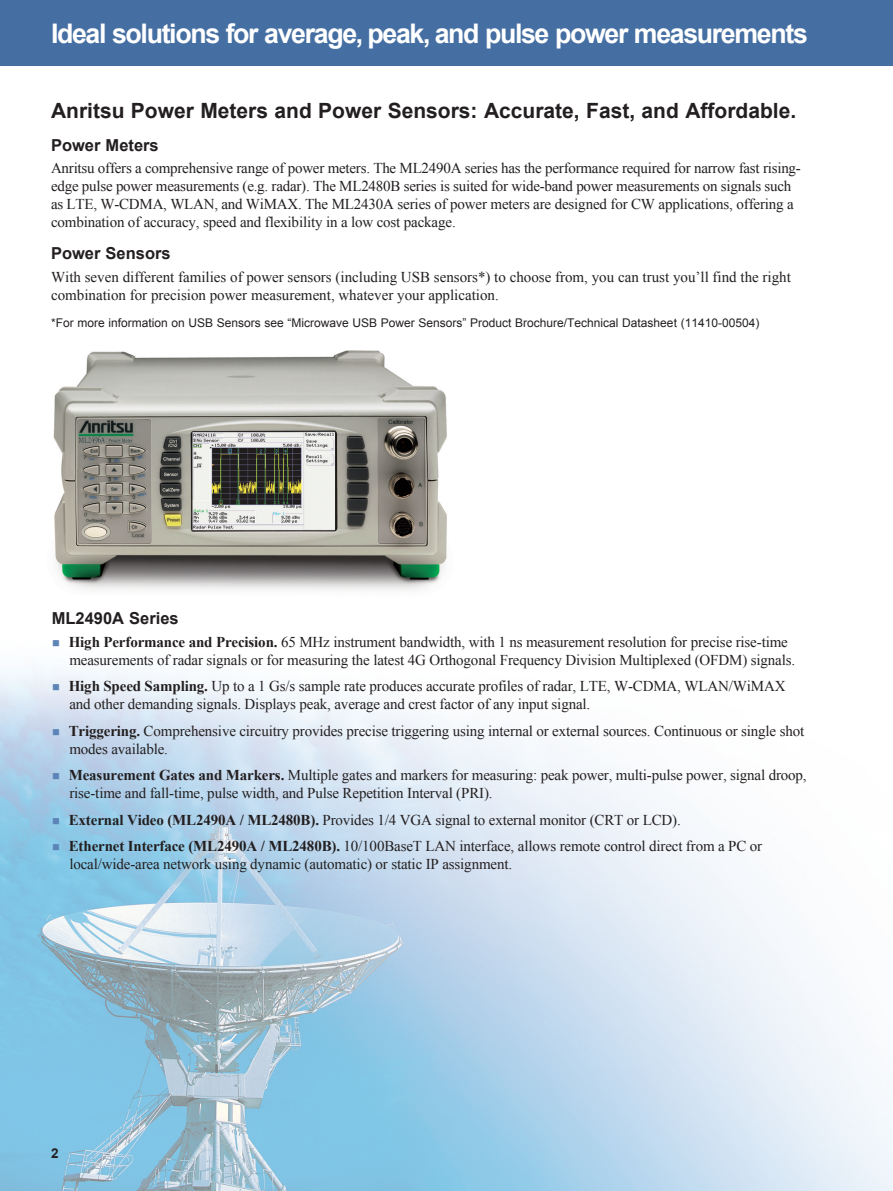
<style>
.page{position:relative;width:893px;height:1191px;background:#fff}
.page>*{position:absolute;margin:0;border:0;box-sizing:border-box;transform-origin:0 0}
.Page_Header{font:700 27px "Arial";letter-spacing:-.05em;color:#fff}
._14_pt_Arial_Bold_He{font:700 21px "Arial";color:#231f20}
.subhead{font:700 16.5px "Arial";color:#231f20}
.Bulleted_Text{font:15px/18px "Times New Roman";letter-spacing:-.01em;color:#231f20}
.Body{font:15px/18px "Times New Roman";letter-spacing:-.01em;color:#231f20}
.Folios{font:700 13.5px "Arial";color:#231f20}
.Footers{font:12px "Arial";color:#231f20}
.s1{color:#5c84b7}
.s2{font-weight:700}
</style>
<div class="page">
<div style="left:0;top:0;width:893px;height:66px;background:#456fa2"></div>
<img style="left:0;top:668px;width:893px;height:523px">
<img style="left:53px;top:350px;width:394px;height:240px">
<p class="Page_Header" style="left:51px;top:15px;width:758px">Ideal solutions for average, peak, and pulse power measurements</p>
<p class="_14_pt_Arial_Bold_He" style="left:51px;top:97px;width:747px">Anritsu Power Meters and Power Sensors: Accurate, Fast, and Affordable.</p>
<p class="subhead" style="left:51px;top:134px;width:109px">Power Meters</p>
<p class="Body" style="left:51px;top:158px;width:751px">Anritsu offers a comprehensive range of power meters. The ML2490A series has the performance required for narrow fast rising&shy;edge pulse power measurements (e.g. radar). The ML2480B series is suited for wide-band power measurements on signals such as LTE, W-CDMA, WLAN, and WiMAX. The ML2430A series of power meters are designed for CW applications, offering a combination of accuracy, speed and flexibility in a low cost package.</p>
<p class="subhead" style="left:51px;top:243px;width:121px">Power Sensors</p>
<p class="Body" style="left:51px;top:267px;width:741px">With seven different families of power sensors (including USB sensors*) to choose from, you can trust you’ll find the right combination for precision power measurement, whatever your application.</p>
<p class="Footers" style="left:51px;top:315px;width:710px">*For more information on USB Sensors see “Microwave USB Power Sensors” Product Brochure/Technical Datasheet (11410-00504)</p>
<p class="subhead" style="left:52px;top:607px;width:129px">ML2490A Series</p>
<p class="Bulleted_Text" style="left:69px;top:632px;width:727px;text-indent:-17px"><span class="s1">■</span> <span class="s2">High Performance and Precision.</span> 65 MHz instrument bandwidth, with 1 ns measurement resolution for precise rise-time measurements of radar signals or for measuring the latest 4G Orthogonal Frequency Division Multiplexed (OFDM) signals.</p>
<p class="Bulleted_Text" style="left:69px;top:677px;width:718px;text-indent:-17px"><span class="s1">■</span> <span class="s2">High Speed Sampling.</span> Up to a 1 Gs/s sample rate produces accurate profiles of radar, LTE, W-CDMA, WLAN/WiMAX and other demanding signals. Displays peak, average and crest factor of any input signal.</p>
<p class="Bulleted_Text" style="left:69px;top:721px;width:736px;text-indent:-17px"><span class="s1">■</span> <span class="s2">Triggering.</span> Comprehensive circuitry provides precise triggering using internal or external sources. Continuous or single shot modes available.</p>
<p class="Bulleted_Text" style="left:69px;top:766px;width:739px;text-indent:-17px"><span class="s1">■</span> <span class="s2">Measurement Gates and Markers.</span> Multiple gates and markers for measuring: peak power, multi-pulse power, signal droop, rise-time and fall-time, pulse width, and Pulse Repetition Interval (PRI).</p>
<p class="Bulleted_Text" style="left:52px;top:810px;width:630px"><span class="s1">■</span> <span class="s2">External Video (ML2490A / ML2480B).</span> Provides 1/4 VGA signal to external monitor (CRT or LCD).</p>
<p class="Bulleted_Text" style="left:69px;top:837px;width:694px;text-indent:-17px"><span class="s1">■</span> <span class="s2">Ethernet Interface (ML2490A / ML2480B).</span> 10/100BaseT LAN interface, allows remote control direct from a PC or local/wide-area network using dynamic (automatic) or static IP assignment.</p>
<p class="Folios" style="left:51px;top:1144px;width:9px">2</p>
</div>
